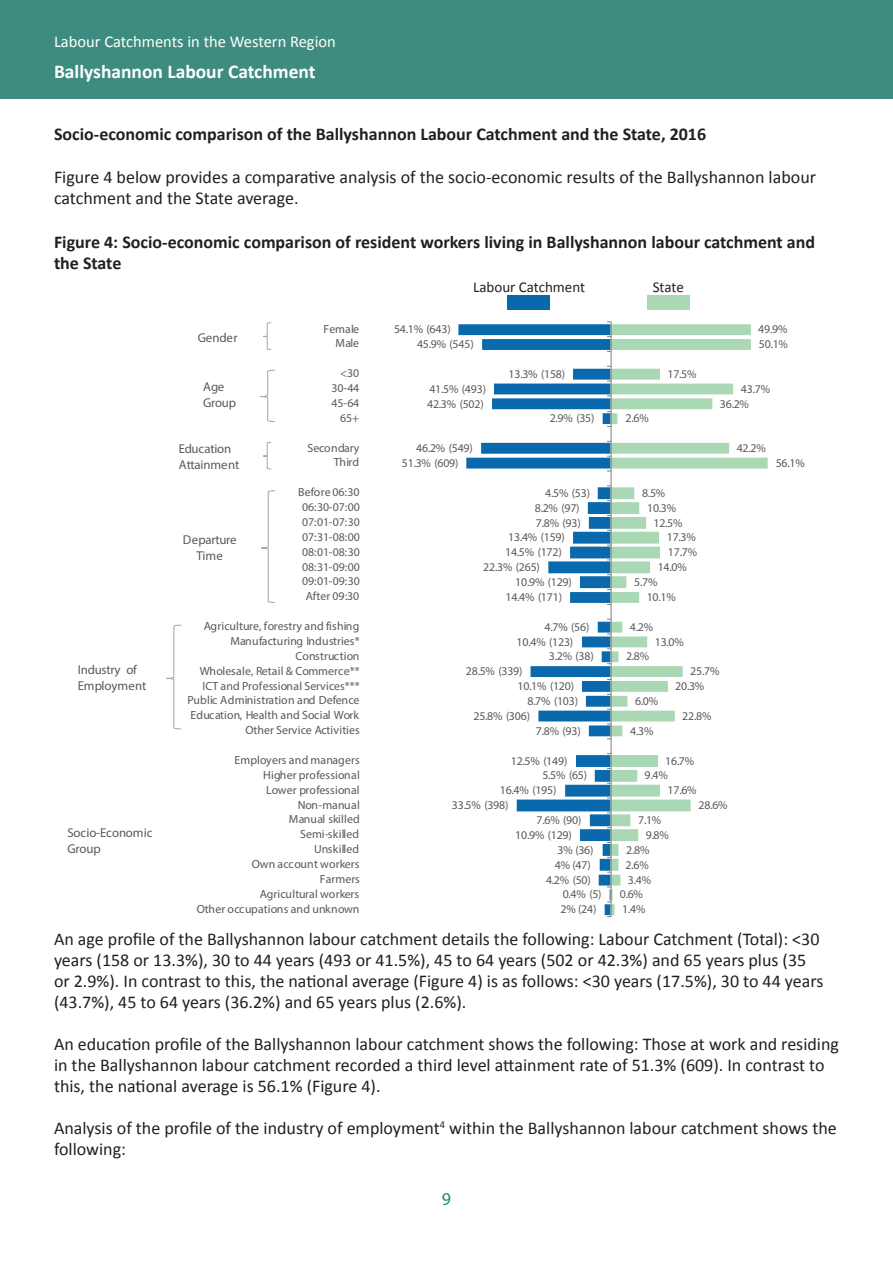
<style>
.page{position:relative;width:893px;height:1263px;background:#fff}
.page>*{position:absolute;margin:0;border:0;box-sizing:border-box;transform-origin:0 0}
.t1{font:700 19.5px "Calibri";color:#fff}
.t2{font:18px/21px "Calibri";color:#231f20}
.t3{font:700 18px/21.6px "Calibri";color:#231f20}
.t4{font:18px "Myriad Pro";color:#149079}
.t5{font:16.5px "Calibri";color:#fff}
.t6{font:15px "Calibri";color:#231f20}
.t7{font:12.9px/15.8px "Myriad Pro";letter-spacing:-.015em;color:#595959}
.t8{font:11.85px "Myriad Pro";color:#595959}
</style>
<div class="page">
<div style="left:0;top:0;width:893px;height:99px;background:#3e8c7f"></div>
<svg style="left:458px;top:324px;width:153px;height:591px"></svg>
<svg style="left:612px;top:324px;width:156px;height:591px"></svg>
<hr style="left:611px;top:322px;width:1px;height:595px;background:#7f7f7f">
<svg style="left:263px;top:322px;width:9px;height:28px"></svg>
<svg style="left:260px;top:369px;width:16px;height:53px"></svg>
<svg style="left:263px;top:441px;width:9px;height:29px"></svg>
<svg style="left:261px;top:490px;width:15px;height:113px"></svg>
<svg style="left:166px;top:624px;width:16px;height:106px"></svg>
<div style="left:507px;top:296px;width:43px;height:14px;background:#0a69ad"></div>
<div style="left:647px;top:296px;width:43px;height:14px;background:#aad8b5"></div>
<h3 class="t5" style="left:54px;top:31px;width:283px">Labour Catchments in the Western Region</h3>
<p class="t1" style="left:54px;top:59px;width:263px">Ballyshannon Labour Catchment</p>
<p class="t3" style="left:54px;top:123px;width:654px">Socio-economic comparison of the Ballyshannon Labour Catchment and the State, 2016</p>
<p class="t2" style="left:54px;top:166px;width:763px;line-height:21.6px">Figure 4 below provides a comparative analysis of the socio-economic results of the Ballyshannon labour catchment and the State average.</p>
<p class="t3" style="left:54px;top:231px;width:763px">Figure 4: Socio-economic comparison of resident workers living in Ballyshannon labour catchment and the State</p>
<p class="t7" style="left:78px;top:662px;width:70px">Industry of<br>Employment</p>
<p class="t7" style="left:68px;top:824px;width:86px">Socio-Economic<br>Group</p>
<p class="t7" style="left:198px;top:330px;width:41px">Gender</p>
<p class="t7" style="left:203px;top:379px;width:34px">Age<br>Group</p>
<p class="t7" style="left:179px;top:440px;width:62px">Education<br>Attainment</p>
<p class="t7" style="left:183px;top:532px;width:55px;text-align:center">Departure<br>Time</p>
<p class="t8" style="left:323px;top:321px;width:37px">Female</p>
<p class="t8" style="left:335px;top:336px;width:25px">Male</p>
<p class="t8" style="left:340px;top:366px;width:20px">&lt;30</p>
<p class="t8" style="left:332px;top:381px;width:29px">30-44</p>
<p class="t8" style="left:332px;top:396px;width:29px">45-64</p>
<p class="t8" style="left:340px;top:411px;width:20px">65+</p>
<p class="t8" style="left:307px;top:440px;width:54px">Secondary</p>
<p class="t8" style="left:334px;top:455px;width:27px">Third</p>
<p class="t8" style="left:298px;top:485px;width:63px">Before 06:30</p>
<p class="t8" style="left:302px;top:500px;width:59px">06:30-07:00</p>
<p class="t8" style="left:302px;top:515px;width:59px">07:01-07:30</p>
<p class="t8" style="left:302px;top:530px;width:59px">07:31-08:00</p>
<p class="t8" style="left:302px;top:544px;width:59px">08:01-08:30</p>
<p class="t8" style="left:302px;top:559px;width:59px">08:31-09:00</p>
<p class="t8" style="left:302px;top:574px;width:59px">09:01-09:30</p>
<p class="t8" style="left:306px;top:589px;width:55px">After 09:30</p>
<p class="t8" style="left:204px;top:619px;width:157px">Agriculture, forestry and fishing</p>
<p class="t8" style="left:230px;top:634px;width:131px">Manufacturing Industries*</p>
<p class="t8" style="left:295px;top:648px;width:65px">Construction</p>
<p class="t8" style="left:200px;top:663px;width:162px">Wholesale, Retail &amp; Commerce**</p>
<p class="t8" style="left:203px;top:678px;width:159px">ICT and Professional Services***</p>
<p class="t8" style="left:187px;top:693px;width:173px">Public Administration and Defence</p>
<p class="t8" style="left:190px;top:708px;width:170px">Education, Health and Social Work</p>
<p class="t8" style="left:245px;top:723px;width:116px">Other Service Activities</p>
<p class="t8" style="left:235px;top:753px;width:127px">Employers and managers</p>
<p class="t8" style="left:263px;top:767px;width:98px">Higher professional</p>
<p class="t8" style="left:266px;top:782px;width:95px">Lower professional</p>
<p class="t8" style="left:298px;top:797px;width:64px">Non-manual</p>
<p class="t8" style="left:289px;top:812px;width:72px">Manual skilled</p>
<p class="t8" style="left:300px;top:827px;width:61px">Semi-skilled</p>
<p class="t8" style="left:314px;top:842px;width:47px">Unskilled</p>
<p class="t8" style="left:252px;top:857px;width:109px">Own account workers</p>
<p class="t8" style="left:320px;top:872px;width:42px">Farmers</p>
<p class="t8" style="left:260px;top:886px;width:101px">Agricultural workers</p>
<p class="t8" style="left:197px;top:901px;width:164px">Other occupations and unknown</p>
<p class="t8" style="left:394px;top:322px;width:58px">54.1% (643)</p>
<p class="t6" style="left:473px;top:277px;width:114px">Labour Catchment</p>
<p class="t6" style="left:653px;top:277px;width:33px">State</p>
<p class="t8" style="left:417px;top:337px;width:58px">45.9% (545)</p>
<p class="t8" style="left:508px;top:367px;width:58px">13.3% (158)</p>
<p class="t8" style="left:667px;top:367px;width:31px">17.5%</p>
<p class="t8" style="left:429px;top:381px;width:58px">41.5% (493)</p>
<p class="t8" style="left:427px;top:396px;width:58px">42.3% (502)</p>
<p class="t8" style="left:550px;top:411px;width:46px">2.9% (35)</p>
<p class="t8" style="left:625px;top:411px;width:25px">2.6%</p>
<p class="t8" style="left:416px;top:441px;width:58px">46.2% (549)</p>
<p class="t8" style="left:402px;top:456px;width:58px">51.3% (609)</p>
<p class="t8" style="left:545px;top:485px;width:46px">4.5% (53)</p>
<p class="t8" style="left:642px;top:485px;width:25px">8.5%</p>
<p class="t8" style="left:535px;top:500px;width:46px">8.2% (97)</p>
<p class="t8" style="left:647px;top:500px;width:31px">10.3%</p>
<p class="t8" style="left:536px;top:515px;width:46px">7.8% (93)</p>
<p class="t8" style="left:653px;top:515px;width:31px">12.5%</p>
<p class="t8" style="left:508px;top:530px;width:58px">13.4% (159)</p>
<p class="t8" style="left:667px;top:530px;width:31px">17.3%</p>
<p class="t8" style="left:505px;top:545px;width:58px">14.5% (172)</p>
<p class="t8" style="left:668px;top:545px;width:31px">17.7%</p>
<p class="t8" style="left:483px;top:560px;width:58px">22.3% (265)</p>
<p class="t8" style="left:658px;top:560px;width:31px">14.0%</p>
<p class="t8" style="left:515px;top:575px;width:58px">10.9% (129)</p>
<p class="t8" style="left:634px;top:575px;width:25px">5.7%</p>
<p class="t8" style="left:505px;top:590px;width:58px">14.4% (171)</p>
<p class="t8" style="left:647px;top:590px;width:31px">10.1%</p>
<p class="t8" style="left:545px;top:619px;width:46px">4.7% (56)</p>
<p class="t8" style="left:630px;top:619px;width:25px">4.2%</p>
<p class="t8" style="left:517px;top:634px;width:58px">10.4% (123)</p>
<p class="t8" style="left:655px;top:634px;width:31px">13.0%</p>
<p class="t8" style="left:549px;top:649px;width:46px">3.2% (38)</p>
<p class="t8" style="left:626px;top:649px;width:25px">2.8%</p>
<p class="t8" style="left:758px;top:322px;width:31px">49.9%</p>
<p class="t8" style="left:759px;top:337px;width:31px">50.1%</p>
<p class="t8" style="left:741px;top:381px;width:31px">43.7%</p>
<p class="t8" style="left:720px;top:396px;width:31px">36.2%</p>
<p class="t8" style="left:737px;top:441px;width:31px">42.2%</p>
<p class="t8" style="left:776px;top:456px;width:31px">56.1%</p>
<p class="t8" style="left:466px;top:664px;width:58px">28.5% (339)</p>
<p class="t8" style="left:690px;top:664px;width:31px">25.7%</p>
<p class="t8" style="left:517px;top:679px;width:58px">10.1% (120)</p>
<p class="t8" style="left:675px;top:679px;width:31px">20.3%</p>
<p class="t8" style="left:527px;top:694px;width:52px">8.7% (103)</p>
<p class="t8" style="left:635px;top:694px;width:25px">6.0%</p>
<p class="t8" style="left:473px;top:709px;width:58px">25.8% (306)</p>
<p class="t8" style="left:682px;top:709px;width:31px">22.8%</p>
<p class="t8" style="left:536px;top:723px;width:46px">7.8% (93)</p>
<p class="t8" style="left:630px;top:723px;width:25px">4.3%</p>
<p class="t8" style="left:511px;top:753px;width:58px">12.5% (149)</p>
<p class="t8" style="left:665px;top:753px;width:31px">16.7%</p>
<p class="t8" style="left:542px;top:768px;width:46px">5.5% (65)</p>
<p class="t8" style="left:645px;top:768px;width:25px">9.4%</p>
<p class="t8" style="left:500px;top:783px;width:58px">16.4% (195)</p>
<p class="t8" style="left:667px;top:783px;width:31px">17.6%</p>
<p class="t8" style="left:452px;top:798px;width:58px">33.5% (398)</p>
<p class="t8" style="left:698px;top:798px;width:31px">28.6%</p>
<p class="t8" style="left:536px;top:813px;width:46px">7.6% (90)</p>
<p class="t8" style="left:638px;top:813px;width:25px">7.1%</p>
<p class="t8" style="left:515px;top:828px;width:58px">10.9% (129)</p>
<p class="t8" style="left:646px;top:828px;width:25px">9.8%</p>
<p class="t8" style="left:558px;top:842px;width:37px">3% (36)</p>
<p class="t8" style="left:626px;top:842px;width:25px">2.8%</p>
<p class="t8" style="left:555px;top:857px;width:37px">4% (47)</p>
<p class="t8" style="left:626px;top:857px;width:25px">2.6%</p>
<p class="t8" style="left:546px;top:872px;width:46px">4.2% (50)</p>
<p class="t8" style="left:628px;top:872px;width:25px">3.4%</p>
<p class="t8" style="left:563px;top:887px;width:40px">0.4% (5)</p>
<p class="t8" style="left:620px;top:887px;width:25px">0.6%</p>
<p class="t8" style="left:560px;top:902px;width:37px">2% (24)</p>
<p class="t8" style="left:622px;top:902px;width:25px">1.4%</p>
<p class="t2" style="left:54px;top:928px;width:771px">An age profile of the Ballyshannon labour catchment details the following: Labour Catchment (Total): &lt;30 years (158 or 13.3%), 30 to 44 years (493 or 41.5%), 45 to 64 years (502 or 42.3%) and 65 years plus (35 or 2.9%). In contrast to this, the national average (Figure 4) is as follows: &lt;30 years (17.5%), 30 to 44 years (43.7%), 45 to 64 years (36.2%) and 65 years plus (2.6%).</p>
<p class="t2" style="left:54px;top:1033px;width:786px">An education profile of the Ballyshannon labour catchment shows the following: Those at work and residing in the Ballyshannon labour catchment recorded a third level attainment rate of 51.3% (609). In contrast to this, the national average is 56.1% (Figure 4).</p>
<p class="t2" style="left:54px;top:1117px;width:784px">Analysis of the profile of the industry of employment<sup>4</sup> within the Ballyshannon labour catchment shows the following:</p>
<h2 class="t4" style="left:442px;top:1187px;width:11px">9</h2>
</div>
